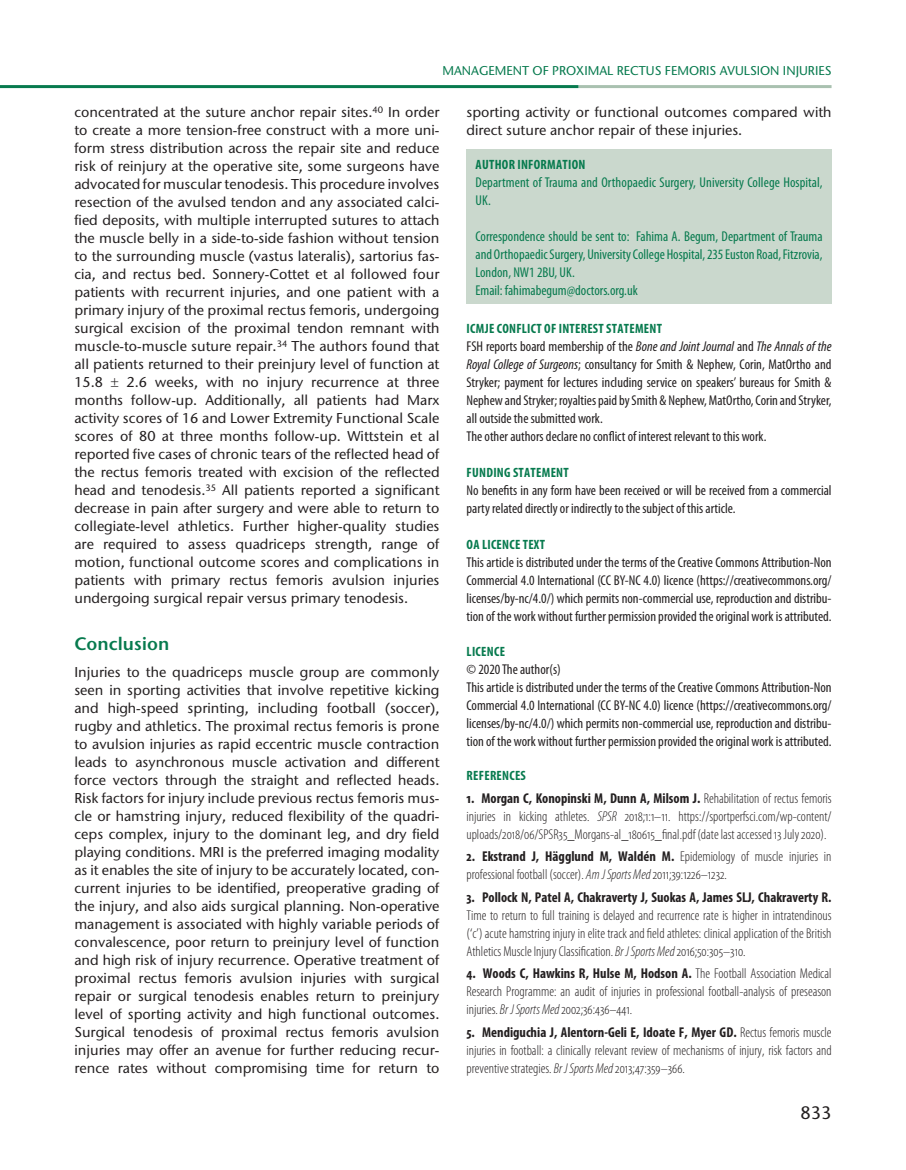
<style>
.page{position:relative;width:906px;height:1170px;background:#fff}
.page>*{position:absolute;margin:0;border:0;box-sizing:border-box;transform-origin:0 0}
.t1{font:600 18px "Stone Sans ITC Pro";color:#077a4e}
.t2{font:500 18px "Stone Sans ITC Pro";color:#231f20}
.t3{font:500 14.25px/18px "Stone Sans ITC Pro";color:#231f20;text-align:justify}
.t4{font:condensed 14.25px/18px "Myriad Pro";color:#231f20}
.t5{font:300 condensed 14.25px/18px "Myriad Pro";color:#231f20;text-align:justify}
.t6{font:condensed 14.25px/18px "Myriad Pro";color:#077a4e}
.t7{font:700 condensed 14.25px "Myriad Pro";color:#231f20}
.t8{font:700 condensed 13.5px "Myriad Pro";letter-spacing:.02em;color:#077a4e}
.t9{font:500 12.75px "Stone Sans ITC Pro";color:#077a4e}
.s1{font-style:italic}
.s2{font-weight:700}
</style>
<div class="page">
<hr style="left:578px;top:85px;width:253px;height:3px;background:#a9c1b0">
<hr style="left:0;top:85px;width:578px;height:3px;background:#077a4e">
<div style="left:466px;top:149px;width:365px;height:155px;background:#cad8cd"></div>
<p class="t9" style="left:442px;top:63px;width:390px">management of proximal rectus femoris avulsion injuries</p>
<p class="t3" style="left:74px;top:103px;width:367px">concentrated at the suture anchor repair sites.<sup>40</sup> In order to create a more tension-free construct with a more uni&shy;form stress distribution across the repair site and reduce risk of reinjury at the operative site, some surgeons have advocated for muscular tenodesis. This procedure involves resection of the avulsed tendon and any associated calci&shy;fied deposits, with multiple interrupted sutures to attach the muscle belly in a side-to-side fashion without tension to the surrounding muscle (vastus lateralis), sartorius fas&shy;cia, and rectus bed. Sonnery-Cottet et al followed four patients with recurrent injuries, and one patient with a primary injury of the proximal rectus femoris, undergoing surgical excision of the proximal tendon remnant with muscle-to-muscle suture repair.<sup>34</sup> The authors found that all patients returned to their preinjury level of function at 15.8</p>
<p class="t3" style="left:74px;top:373px;width:366px;text-indent:52px">2.6 weeks, with no injury recurrence at three months follow-up. Additionally, all patients had Marx activity scores of 16 and Lower Extremity Functional Scale scores of 80 at three months follow-up. Wittstein et al reported five cases of chronic tears of the reflected head of the rectus femoris treated with excision of the reflected head and tenodesis.<sup>35</sup> All patients reported a significant decrease in pain after surgery and were able to return to collegiate-level athletics. Further higher-quality studies are required to assess quadriceps strength, range of motion, functional outcome scores and complications in patients with primary rectus femoris avulsion injuries undergoing surgical repair versus primary tenodesis.</p>
<p class="t1" style="left:74px;top:632px;width:97px">Conclusion</p>
<p class="t3" style="left:74px;top:662px;width:366px">Injuries to the quadriceps muscle group are commonly seen in sporting activities that involve repetitive kicking and high-speed sprinting, including football (soccer), rugby and athletics. The proximal rectus femoris is prone to avulsion injuries as rapid eccentric muscle contraction leads to asynchronous muscle activation and different force vectors through the straight and reflected heads.<br>Risk factors for injury include previous rectus femoris mus&shy;cle or hamstring injury, reduced flexibility of the quadri&shy;ceps complex, injury to the dominant leg, and dry field playing conditions. MRI is the preferred imaging modality as it enables the site of injury to be accurately located, con&shy;current injuries to be identified, preoperative grading of the injury, and also aids surgical planning. Non-operative management is associated with highly variable periods of convalescence, poor return to preinjury level of function and high risk of injury recurrence. Operative treatment of proximal rectus femoris avulsion injuries with surgical repair or surgical tenodesis enables return to preinjury level of sporting activity and high functional outcomes.<br>Surgical tenodesis of proximal rectus femoris avulsion injuries may offer an avenue for further reducing recur&shy;rence rates without compromising time for return to</p>
<p class="t3" style="left:466px;top:103px;width:366px">sporting activity or functional outcomes compared with direct suture anchor repair of these injuries.</p>
<p class="t8" style="left:475px;top:156px;width:111px">Author Information</p>
<p class="t6" style="left:475px;top:173px;width:348px">Department of Trauma and Orthopaedic Surgery, University College Hospital,<br>UK.</p>
<p class="t6" style="left:475px;top:227px;width:348px">Correspondence should be sent to: Fahima A. Begum, Department of Trauma and Orthopaedic Surgery, University College Hospital, 235 Euston Road, Fitzrovia, London, NW1 2BU, UK.<br>Email: fahimabegum@doctors.org.uk</p>
<p class="t8" style="left:466px;top:320px;width:197px">ICMJE Conflict of interest statement</p>
<p class="t4" style="left:466px;top:337px;width:366px">FSH reports board membership of the <span class="s1">Bone and Joint Journal</span> and <span class="s1">The Annals of the Royal College of Surgeons</span>; consultancy for Smith &amp; Nephew, Corin, MatOrtho and Stryker; payment for lectures including service on speakers’ bureaus for Smith &amp; Nephew and Stryker; royalties paid by Smith &amp; Nephew, MatOrtho, Corin and Stryker, all outside the submitted work.<br>The other authors declare no conflict of interest relevant to this work.</p>
<p class="t8" style="left:466px;top:464px;width:104px">Funding statement</p>
<p class="t4" style="left:466px;top:481px;width:366px">No benefits in any form have been received or will be received from a commercial party related directly or indirectly to the subject of this article.</p>
<p class="t8" style="left:466px;top:536px;width:80px">OA licence text</p>
<p class="t4" style="left:466px;top:553px;width:366px;text-align:justify">This article is distributed under the terms of the Creative Commons Attribution-Non Commercial 4.0 International (CC BY-NC 4.0) licence (https://creativecommons.org/ licenses/by-nc/4.0/) which permits non-commercial use, reproduction and distribu&shy;tion of the work without further permission provided the original work is attributed.</p>
<p class="t8" style="left:466px;top:642px;width:34px">Licence</p>
<p class="t4" style="left:466px;top:659px;width:366px">© 2020 The author(s)<br>This article is distributed under the terms of the Creative Commons Attribution-Non Commercial 4.0 International (CC BY-NC 4.0) licence (https://creativecommons.org/ licenses/by-nc/4.0/) which permits non-commercial use, reproduction and distribu&shy;tion of the work without further permission provided the original work is attributed.</p>
<p class="t8" style="left:466px;top:767px;width:61px">References</p>
<p class="t5" style="left:466px;top:789px;width:366px"><span class="s2">1. Morgan C, Konopinski M, Dunn A, Milsom J.</span> Rehabilitation of rectus femoris injuries in kicking athletes. <span class="s1">SPSR</span> 2018;1:1–11. https://sportperfsci.com/wp-content/ uploads/2018/06/SPSR35_Morgans-al_180615_final.pdf (date last accessed 13 July 2020).</p>
<p class="t5" style="left:466px;top:847px;width:366px"><span class="s2">2. Ekstrand J, Hägglund M, Waldén M.</span> Epidemiology of muscle injuries in professional football (soccer). <span class="s1">Am J Sports Med</span> 2011;39:1226–1232.</p>
<p class="t7" style="left:466px;top:888px;width:366px">3. Pollock N, Patel A, Chakraverty J, Suokas A, James SLJ, Chakraverty R.</p>
<p class="t5" style="left:466px;top:906px;width:366px">Time to return to full training is delayed and recurrence rate is higher in intratendinous (‘c’) acute hamstring injury in elite track and field athletes: clinical application of the British Athletics Muscle Injury Classification. <span class="s1">Br J Sports Med</span> 2016;50:305–310.</p>
<p class="t5" style="left:466px;top:964px;width:366px"><span class="s2">4. Woods C, Hawkins R, Hulse M, Hodson A.</span> The Football Association Medical Research Programme: an audit of injuries in professional football-analysis of preseason injuries. <span class="s1">Br J Sports Med</span> 2002;36:436–441.</p>
<p class="t5" style="left:466px;top:1023px;width:366px"><span class="s2">5. Mendiguchia J, Alentorn-Geli E, Idoate F, Myer GD.</span> Rectus femoris muscle injuries in football: a clinically relevant review of mechanisms of injury, risk factors and preventive strategies. <span class="s1">Br J Sports Med</span> 2013;47:359–366.</p>
<p class="t2" style="left:800px;top:1101px;width:32px">833</p>
</div>
